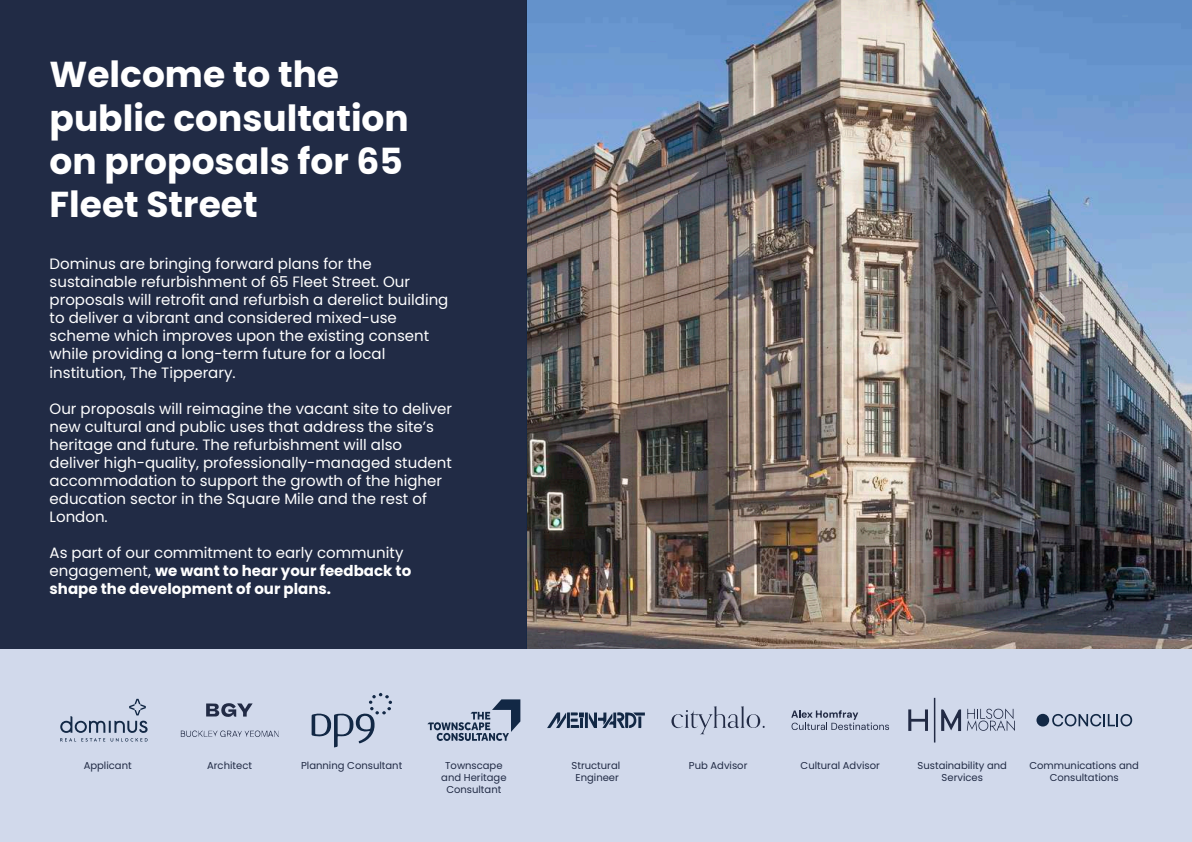
<style>
.page{position:relative;width:1192px;height:842px;background:#fff}
.page>*{position:absolute;margin:0;border:0;box-sizing:border-box;transform-origin:0 0}
.t1{font:700 36px/43.2px "Poppins";color:#fff}
.t2{font:15px/18px "Poppins";color:#fff}
.t3{font:700 15px/18px "Poppins";color:#fff}
.t4{font:10px/12px "Poppins";color:#212b45;text-align:center}
.s1{font-weight:400}
</style>
<div class="page">
<div style="left:0;top:0;width:527px;height:649px;background:#212b45"></div>
<img style="left:527px;top:0;width:665px;height:649px">
<div style="left:0;top:649px;width:1192px;height:193px;background:#d1d9eb"></div>
<svg style="left:206px;top:703px;width:47px;height:14px"></svg>
<svg style="left:181px;top:730px;width:98px;height:7px"></svg>
<svg style="left:312px;top:693px;width:80px;height:54px"></svg>
<svg style="left:427px;top:699px;width:93px;height:42px"></svg>
<svg style="left:547px;top:712px;width:98px;height:16px"></svg>
<svg style="left:671px;top:706px;width:94px;height:28px"></svg>
<svg style="left:791px;top:710px;width:98px;height:20px"></svg>
<svg style="left:60px;top:699px;width:88px;height:43px"></svg>
<svg style="left:1052px;top:714px;width:80px;height:12px"></svg>
<div style="left:1036px;top:714px;width:13px;height:12px;background:#122845;border-radius:50%"></div>
<svg style="left:941px;top:709px;width:20px;height:22px"></svg>
<svg style="left:908px;top:709px;width:20px;height:22px"></svg>
<hr style="left:934px;top:698px;width:1px;height:44px;background:#222b45">
<svg style="left:967px;top:708px;width:48px;height:23px"></svg>
<h1 class="t1" style="left:50px;top:53px;width:361px">Welcome to the public consultation on proposals for 65<br>Fleet Street</h1>
<p class="t2" style="left:50px;top:255px;width:400px">Dominus are bringing forward plans for the sustainable refurbishment of 65 Fleet Street. Our proposals will retrofit and refurbish a derelict building to deliver a vibrant and considered mixed-use scheme which improves upon the existing consent while providing a long-term future for a local institution, The Tipperary.</p>
<p class="t2" style="left:50px;top:399px;width:404px">Our proposals will reimagine the vacant site to deliver new cultural and public uses that address the site’s heritage and future. The refurbishment will also deliver high-quality, professionally-managed student accommodation to support the growth of the higher education sector in the Square Mile and the rest of London.</p>
<p class="t3" style="left:50px;top:543px;width:363px"><span class="s1">As part of our commitment to early community engagement,</span> we want to hear your feedback to shape the development of our plans.</p>
<p class="t4" style="left:84px;top:760px;width:50px">Applicant</p>
<p class="t4" style="left:207px;top:760px;width:46px">Architect</p>
<p class="t4" style="left:301px;top:760px;width:103px">Planning Consultant</p>
<p class="t4" style="left:441px;top:760px;width:67px">Townscape and Heritage<br>Consultant</p>
<p class="t4" style="left:572px;top:760px;width:50px">Structural<br>Engineer</p>
<p class="t4" style="left:689px;top:760px;width:60px">Pub Advisor</p>
<p class="t4" style="left:801px;top:760px;width:81px">Cultural Advisor</p>
<p class="t4" style="left:918px;top:760px;width:91px">Sustainability and<br>Services</p>
<p class="t4" style="left:1029px;top:760px;width:111px">Communications and<br>Consultations</p>
</div>
